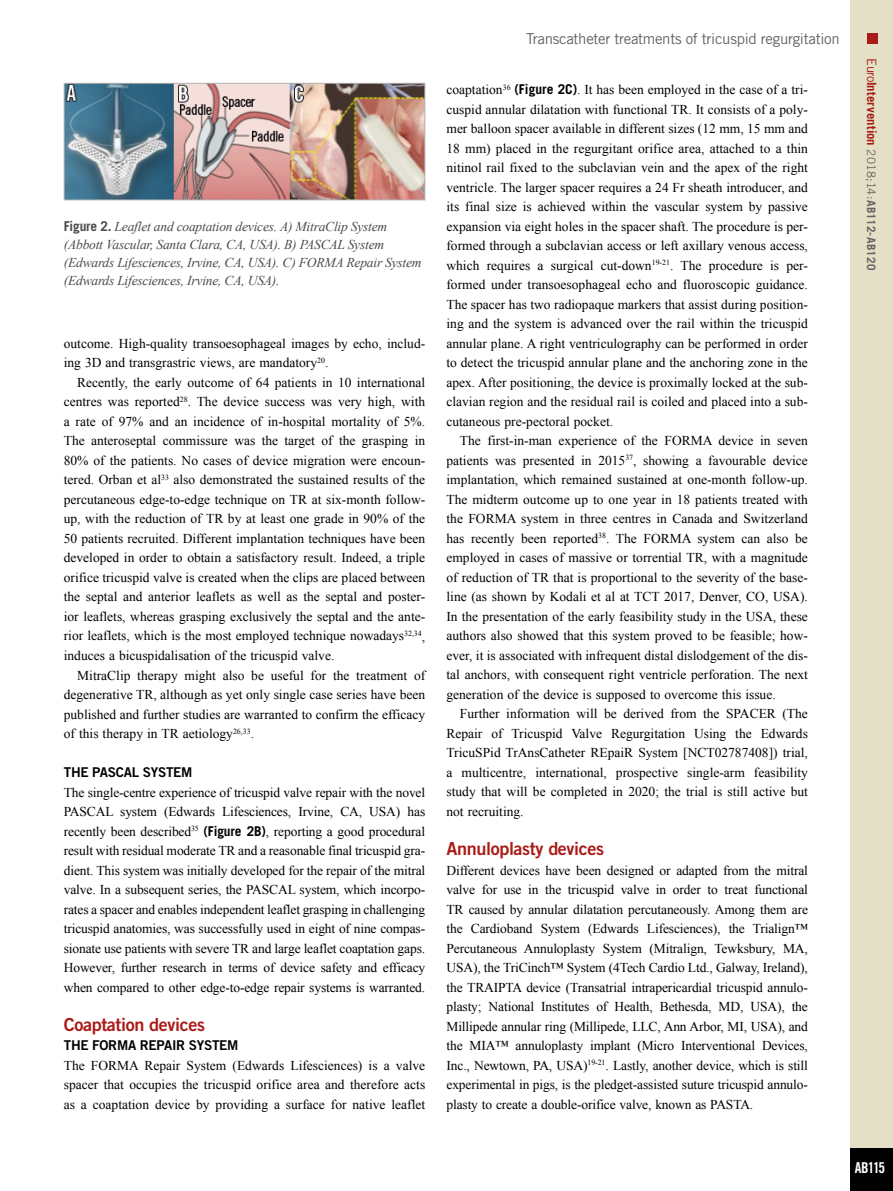
<style>
.page{position:relative;width:893px;height:1191px;background:#fff}
.page>*{position:absolute;margin:0;border:0;box-sizing:border-box;transform-origin:0 0}
.t1{font:18px "Trade Gothic LT Std Bd 2";letter-spacing:-.02em;color:#a91b18}
.t2{font:15px "Trade Gothic LT Std";letter-spacing:-.02em;color:#646363}
.t3{font:15px "Trade Gothic LT Std Bd Cn 20";letter-spacing:-.065em;color:#fff}
.t4{font:13.5px/19.5px "Times New Roman";color:#000;text-align:justify}
.t5{font:italic 13.5px/18px "Times New Roman";letter-spacing:-.015em;color:#4a4a49}
.t6{font:13.5px "Trade Gothic LT Std Bd 2";letter-spacing:-.02em;color:#000}
.t7{font:700 12.75px "Trade Gothic LT Std";letter-spacing:.005em;color:#a91b18}
.s1{font-family:"Trade Gothic LT Std";font-weight:700;font-style:normal}
.s2{font-family:"Trade Gothic LT Std";font-weight:700}
.s3{font-weight:400}
.s4{font-weight:400;font-size:11.7px;color:#646363}
.s5{font-size:11.7px;color:#646363}
</style>
<div class="page">
<div style="left:850px;top:0;width:43px;height:1191px;background:#e4e0c5"></div>
<div style="left:850px;top:1148px;width:43px;height:43px;background:#000"></div>
<div style="left:867px;top:34px;width:11px;height:10px;background:#a91b18"></div>
<img style="left:66px;top:85px;width:357px;height:113px">
<div style="left:64px;top:83px;width:361px;height:117px;border:1px solid #b3b2b2"></div>
<p class="t5" style="left:64px;top:217px;width:359px"><span class="s1">Figure 2.</span> Leaflet and coaptation devices. A) MitraClip System (Abbott Vascular, Santa Clara, CA, USA). B) PASCAL System (Edwards Lifesciences, Irvine, CA, USA). C) FORMA Repair System (Edwards Lifesciences, Irvine, CA, USA).</p>
<p class="t4" style="left:64px;top:333px;width:363px">outcome. High-quality transoesophageal images by echo, includ&shy;ing 3D and transgrastric views, are mandatory<sup>20</sup>.</p>
<p class="t4" style="left:64px;top:372px;width:363px;text-indent:14px">Recently, the early outcome of 64 patients in 10 international centres was reported<sup>28</sup>. The device success was very high, with a rate of 97% and an incidence of in-hospital mortality of 5%.<br>The anteroseptal commissure was the target of the grasping in 80% of the patients. No cases of device migration were encoun&shy;tered. Orban et al<sup>33</sup> also demonstrated the sustained results of the percutaneous edge-to-edge technique on TR at six-month follow&shy;up, with the reduction of TR by at least one grade in 90% of the 50 patients recruited. Different implantation techniques have been developed in order to obtain a satisfactory result. Indeed, a triple orifice tricuspid valve is created when the clips are placed between the septal and anterior leaflets as well as the septal and poster&shy;ior leaflets, whereas grasping exclusively the septal and the ante&shy;rior leaflets, which is the most employed technique nowadays<sup>32,34</sup>, induces a bicuspidalisation of the tricuspid valve.</p>
<p class="t4" style="left:64px;top:665px;width:363px;text-indent:14px">MitraClip therapy might also be useful for the treatment of degenerative TR, although as yet only single case series have been published and further studies are warranted to confirm the efficacy of this therapy in TR aetiology<sup>26,33</sup>.</p>
<p class="t6" style="left:64px;top:764px;width:130px">THE PASCAL SYSTEM</p>
<p class="t4" style="left:64px;top:782px;width:363px">The single-centre experience of tricuspid valve repair with the novel PASCAL system (Edwards Lifesciences, Irvine, CA, USA) has recently been described<sup>35</sup> <span class="s2">(Figure 2B)</span>, reporting a good procedural result with residual moderate TR and a reasonable final tricuspid gra&shy;dient. This system was initially developed for the repair of the mitral valve. In a subsequent series, the PASCAL system, which incorpo&shy;rates a spacer and enables independent leaflet grasping in challenging tricuspid anatomies, was successfully used in eight of nine compas&shy;sionate use patients with severe TR and large leaflet coaptation gaps.<br>However, further research in terms of device safety and efficacy when compared to other edge-to-edge repair systems is warranted.</p>
<h1 class="t1" style="left:64px;top:1013px;width:143px">Coaptation devices</h1>
<p class="t6" style="left:64px;top:1037px;width:176px">THE FORMA REPAIR SYSTEM</p>
<p class="t4" style="left:64px;top:1055px;width:363px">The FORMA Repair System (Edwards Lifesciences) is a valve spacer that occupies the tricuspid orifice area and therefore acts as a coaptation device by providing a surface for native leaflet</p>
<p class="t2" style="left:526px;top:30px;width:315px">Transcatheter treatments of tricuspid regurgitation</p>
<p class="t4" style="left:446px;top:80px;width:363px">coaptation<sup>36</sup> <span class="s2">(Figure 2C)</span>. It has been employed in the case of a tri&shy;cuspid annular dilatation with functional TR. It consists of a poly&shy;mer balloon spacer available in different sizes (12 mm, 15 mm and 18 mm) placed in the regurgitant orifice area, attached to a thin nitinol rail fixed to the subclavian vein and the apex of the right ventricle. The larger spacer requires a 24 Fr sheath introducer, and its final size is achieved within the vascular system by passive expansion via eight holes in the spacer shaft. The procedure is per&shy;formed through a subclavian access or left axillary venous access, which requires a surgical cut-down<sup>19-21</sup>. The procedure is per&shy;formed under transoesophageal echo and fluoroscopic guidance.<br>The spacer has two radiopaque markers that assist during position&shy;ing and the system is advanced over the rail within the tricuspid annular plane. A right ventriculography can be performed in order to detect the tricuspid annular plane and the anchoring zone in the apex. After positioning, the device is proximally locked at the sub&shy;clavian region and the residual rail is coiled and placed into a sub&shy;cutaneous pre-pectoral pocket.</p>
<p class="t4" style="left:446px;top:431px;width:363px;text-indent:14px">The first-in-man experience of the FORMA device in seven patients was presented in 2015<sup>37</sup>, showing a favourable device implantation, which remained sustained at one-month follow-up.<br>The midterm outcome up to one year in 18 patients treated with the FORMA system in three centres in Canada and Switzerland has recently been reported<sup>38</sup>. The FORMA system can also be employed in cases of massive or torrential TR, with a magnitude of reduction of TR that is proportional to the severity of the base&shy;line (as shown by Kodali et al at TCT 2017, Denver, CO, USA).<br>In the presentation of the early feasibility study in the USA, these authors also showed that this system proved to be feasible; how&shy;ever, it is associated with infrequent distal dislodgement of the dis&shy;tal anchors, with consequent right ventricle perforation. The next generation of the device is supposed to overcome this issue.</p>
<p class="t4" style="left:446px;top:704px;width:363px;text-indent:14px">Further information will be derived from the SPACER (The Repair of Tricuspid Valve Regurgitation Using the Edwards TricuSPid TrAnsCatheter REpaiR System [NCT02787408]) trial, a multicentre, international, prospective single-arm feasibility study that will be completed in 2020; the trial is still active but not recruiting.</p>
<h1 class="t1" style="left:446px;top:837px;width:159px">Annuloplasty devices</h1>
<p class="t4" style="left:446px;top:860px;width:363px">Different devices have been designed or adapted from the mitral valve for use in the tricuspid valve in order to treat functional TR caused by annular dilatation percutaneously. Among them are the Cardioband System (Edwards Lifesciences), the Trialign™ Percutaneous Annuloplasty System (Mitralign, Tewksbury, MA, USA), the TriCinch™ System (4Tech Cardio Ltd., Galway, Ireland), the TRAIPTA device (Transatrial intrapericardial tricuspid annulo&shy;plasty; National Institutes of Health, Bethesda, MD, USA), the Millipede annular ring (Millipede, LLC, Ann Arbor, MI, USA), and the MIA™ annuloplasty implant (Micro Interventional Devices, Inc., Newtown, PA, USA)<sup>19-21</sup>. Lastly, another device, which is still experimental in pigs, is the pledget-assisted suture tricuspid annulo&shy;plasty to create a double-orifice valve, known as PASTA.</p>
<p class="t7" style="left:879px;top:58px;width:213px;rotate:90deg"><span class="s3">Euro</span>Intervention <span class="s4">2018;14:</span><span class="s5">AB112-AB120</span></p>
<p class="t3" style="left:855px;top:1158px;width:32px">AB115</p>
</div>
